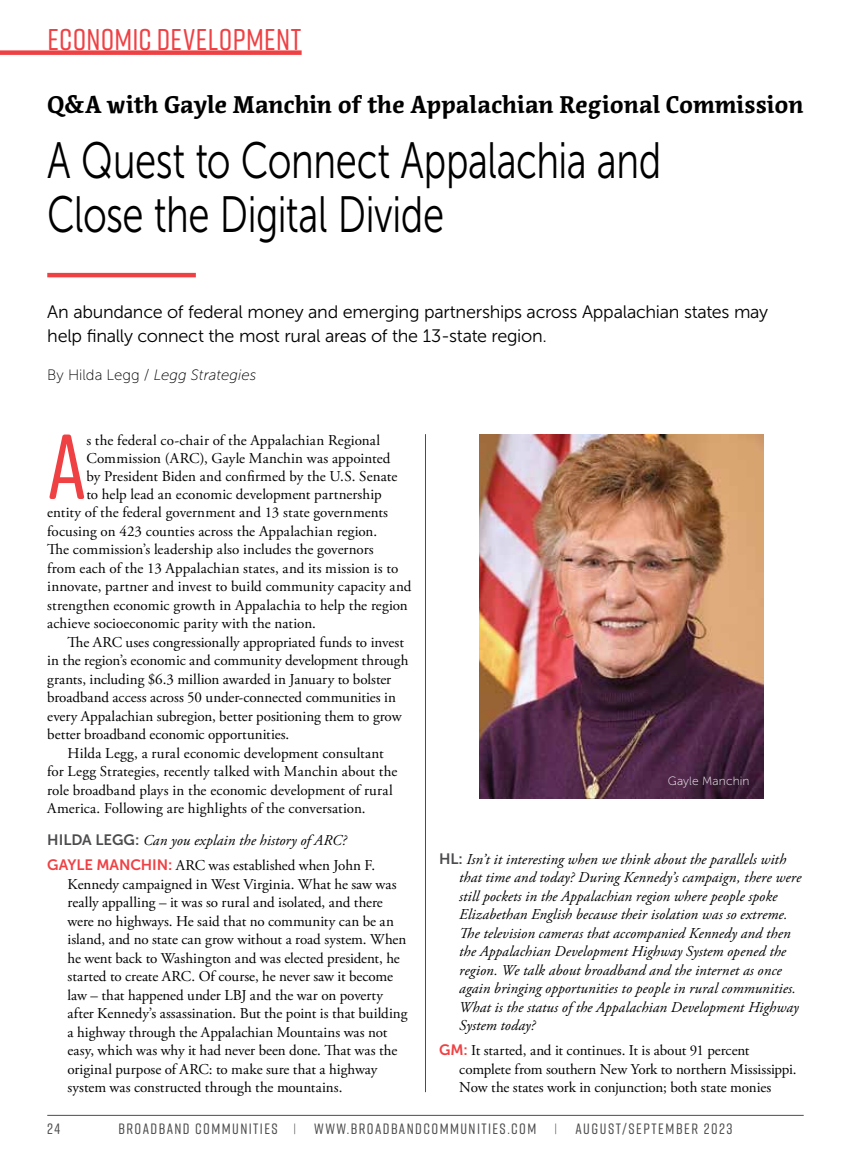
<style>
.page{position:relative;width:851px;height:1161px;background:#fff}
.page>*{position:absolute;margin:0;border:0;box-sizing:border-box;transform-origin:0 0}
.t1{font:500 92.1px "Rift Soft";color:#ef4144}
.t2{font:51px/54px "Museo Sans 300";letter-spacing:-.01em;color:#000;scale:.75 1}
.t3{font:500 30px "Rift Soft";letter-spacing:.01em;color:#ef4144}
.t4{font:700 24px "Acuta";letter-spacing:-.005em;color:#000}
.t5{font:18px/24px "Museo Sans 300";letter-spacing:-.015em;color:#000}
.t6{font:15px/18.5px "Adobe Garamond Pro";color:#000}
.t7{font:italic 15px/18.5px "Adobe Garamond Pro";letter-spacing:.005em;color:#000}
.t8{font:500 15px "Rift Soft";letter-spacing:.095em;color:#4d4d4f}
.t9{font:italic 15px "Museo Sans 100";color:#000}
.t10{font:12px "Museo Sans 100";letter-spacing:.015em;color:#fff}
.s1{font-style:normal}
.s2{font-family:"Museo Sans 700";font-style:normal;color:#4d4d4f}
.s3{font-family:"Museo Sans 700";font-style:normal;color:#ef4144}
.s4{font-family:"Museo Sans 700";color:#ef4144}
.s5{font-weight:300;font-size:11.85px}
</style>
<div class="page">
<hr style="left:47px;top:1115px;width:756px;height:1px;background:#4d4d4f">
<div style="left:0;top:50px;width:301px;height:5px;background:#ef4144"></div>
<hr style="left:47px;top:273px;width:149px;height:4px;background:#ef4144">
<hr style="left:425px;top:434px;width:1px;height:658px;background:#4d4d4f">
<img style="left:479px;top:434px;width:284px;height:365px">
<h3 class="t3" style="left:47px;top:19px;width:255px">ECONOMIC DEVELOPMENT</h3>
<h3 class="t4" style="left:47px;top:89px;width:757px">Q&amp;A with Gayle Manchin of the Appalachian Regional Commission</h3>
<h2 class="t2" style="left:47px;top:134px;width:820px">A Quest to Connect Appalachia and<br>Close the Digital Divide</h2>
<p class="t5" style="left:47px;top:300px;width:722px">An abundance of federal money and emerging partnerships across Appalachian states may help finally connect the most rural areas of the 13-state region.</p>
<p class="t9" style="left:47px;top:367px;width:210px"><span class="s1">By Hilda Legg /</span> Legg Strategies</p>
<h1 class="t1" style="left:47px;top:402px;width:41px">A</h1>
<p class="t6" style="left:86px;top:432px;width:295px">s the federal co-chair of the Appalachian Regional</p>
<p class="t6" style="left:86px;top:450px;width:306px">Commission (ARC), Gayle Manchin was appointed</p>
<p class="t6" style="left:86px;top:468px;width:312px">by President Biden and confirmed by the U.S. Senate</p>
<p class="t6" style="left:86px;top:486px;width:297px">to help lead an economic development partnership</p>
<p class="t6" style="left:47px;top:504px;width:342px">entity of the federal government and 13 state governments</p>
<p class="t6" style="left:47px;top:523px;width:331px">focusing on 423 counties across the Appalachian region.</p>
<p class="t6" style="left:47px;top:541px;width:328px">The commission’s leadership also includes the governors</p>
<p class="t6" style="left:47px;top:559px;width:352px">from each of the 13 Appalachian states, and its mission is to</p>
<p class="t6" style="left:47px;top:578px;width:365px">innovate, partner and invest to build community capacity and</p>
<p class="t6" style="left:47px;top:596px;width:362px">strengthen economic growth in Appalachia to help the region</p>
<p class="t6" style="left:47px;top:615px;width:270px">achieve socioeconomic parity with the nation.</p>
<p class="t6" style="left:67px;top:633px;width:338px">The ARC uses congressionally appropriated funds to invest</p>
<p class="t6" style="left:47px;top:652px;width:363px">in the region’s economic and community development through</p>
<p class="t6" style="left:47px;top:670px;width:345px">grants, including $6.3 million awarded in January to bolster</p>
<p class="t6" style="left:47px;top:689px;width:350px">broadband access across 50 under-connected communities in</p>
<p class="t6" style="left:47px;top:707px;width:356px">every Appalachian subregion, better positioning them to grow</p>
<p class="t6" style="left:47px;top:726px;width:243px">better broadband economic opportunities.</p>
<p class="t6" style="left:67px;top:744px;width:318px">Hilda Legg, a rural economic development consultant</p>
<p class="t6" style="left:47px;top:763px;width:351px">for Legg Strategies, recently talked with Manchin about the</p>
<p class="t6" style="left:47px;top:781px;width:347px">role broadband plays in the economic development of rural</p>
<p class="t6" style="left:47px;top:800px;width:320px">America. Following are highlights of the conversation.</p>
<p class="t7" style="left:47px;top:828px;width:329px;line-height:25.2px"><span class="s2">HILDA LEGG:</span> Can you explain the history of ARC?<br><span class="s3">GAYLE MANCHIN:</span> <span class="s1">ARC was established when John F.</span></p>
<p class="t6" style="left:67px;top:875px;width:341px">Kennedy campaigned in West Virginia. What he saw was really appalling – it was so rural and isolated, and there were no highways. He said that no community can be an island, and no state can grow without a road system. When he went back to Washington and was elected president, he started to create ARC. Of course, he never saw it become law – that happened under LBJ and the war on poverty after Kennedy’s assassination. But the point is that building a highway through the Appalachian Mountains was not easy, which was why it had never been done. That was the original purpose of ARC: to make sure that a highway system was constructed through the mountains.</p>
<p class="t10" style="left:667px;top:775px;width:83px">Gayle Manchin</p>
<p class="t7" style="left:459px;top:850px;width:343px;text-indent:-20px"><span class="s2">HL:</span> Isn’t it interesting when we think about the parallels with that time and today? During Kennedy’s campaign, there were still pockets in the Appalachian region where people spoke Elizabethan English because their isolation was so extreme.<br>The television cameras that accompanied Kennedy and then the Appalachian Development Highway System opened the region. We talk about broadband and the internet as once again bringing opportunities to people in rural communities.<br>What is the status of the Appalachian Development Highway System today?</p>
<p class="t6" style="left:459px;top:1042px;width:339px;text-indent:-20px"><span class="s4">GM:</span> It started, and it continues. It is about 91 percent complete from southern New York to northern Mississippi.<br>Now the states work in conjunction; both state monies</p>
<p class="t8" style="left:47px;top:1118px;width:15px">24</p>
<p class="t8" style="left:118px;top:1118px;width:615px">BROADBAND COMMUNITIES <span class="s5">|</span> WWW.BROADBANDCOMMUNITIES.COM <span class="s5">|</span> AUGUST/SEPTEMBER 2023</p>
</div>
